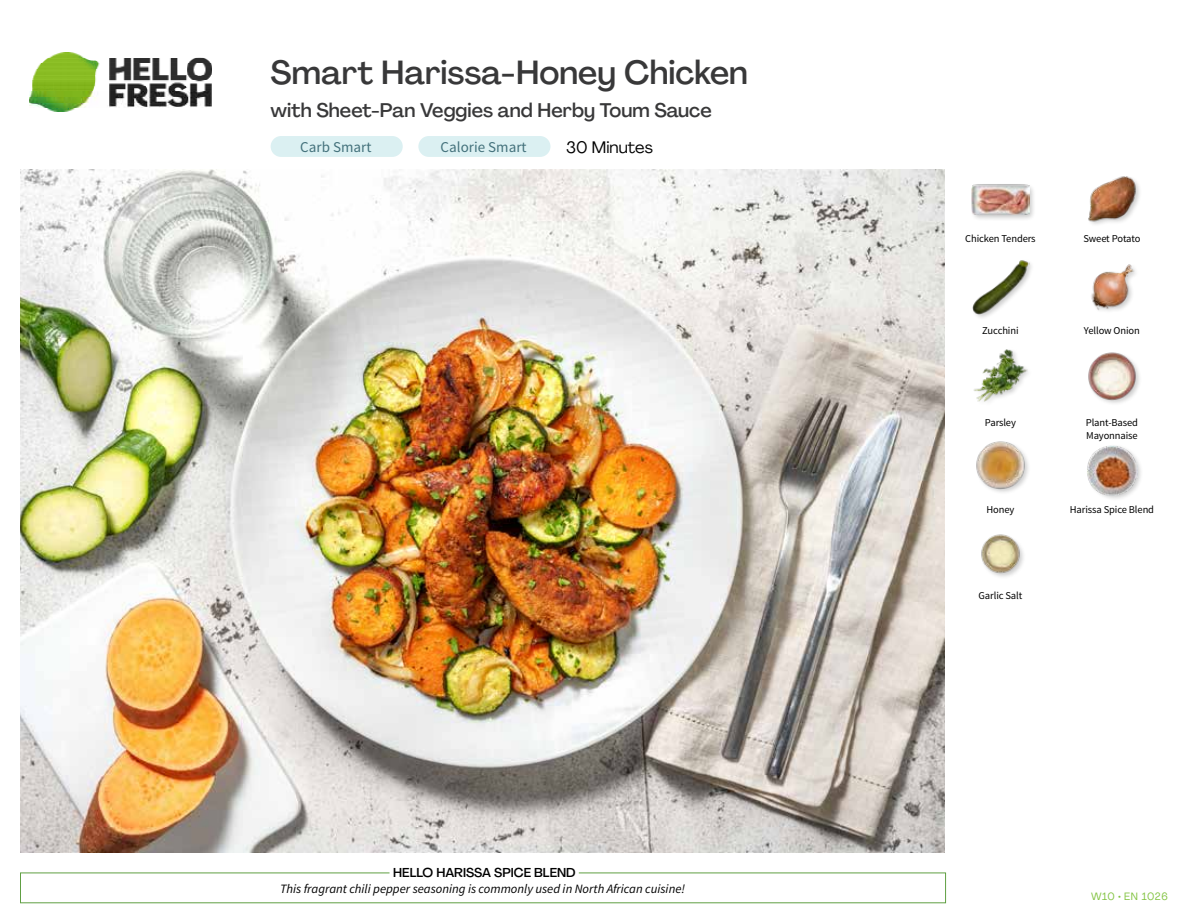
<style>
.page{position:relative;width:1188px;height:918px;background:#fff}
.page>*{position:absolute;margin:0;border:0;box-sizing:border-box;transform-origin:0 0}
.t1{font:500 33px "Agrandir";color:#383839}
.t2{font:500 19.5px "Agrandir";color:#383839}
.t3{font:16.5px "Agrandir";color:#000}
.t4{font:15px "Source Sans Pro";color:#43717b}
.t5{font:italic 12.75px "Source Sans Pro";color:#000}
.t6{font:500 12.75px "Agrandir";color:#000}
.t7{font:10.5px/13.5px "Source Sans Pro";letter-spacing:-.01em;color:#000}
.t8{font:10.5px "Agrandir";letter-spacing:.05em;color:#82c341}
</style>
<div class="page">
<img style="left:30px;top:53px;width:181px;height:59px">
<div style="left:20px;top:873px;width:926px;height:30px;border:1px solid #609f43"></div>
<div style="left:390px;top:865px;width:189px;height:15px;background:#fff"></div>
<img style="left:21px;top:170px;width:924px;height:682px">
<div style="left:418px;top:136px;width:132px;height:21px;background:#dbf0f2;border-radius:10px"></div>
<div style="left:271px;top:136px;width:132px;height:21px;background:#dbf0f2;border-radius:10px"></div>
<img style="left:981px;top:534px;width:43px;height:43px">
<div style="left:1086px;top:444px;width:58px;height:58px;background:#000;opacity:.2"></div>
<img style="left:1087px;top:445px;width:50px;height:50px">
<img style="left:976px;top:441px;width:53px;height:51px">
<img style="left:1088px;top:352px;width:52px;height:51px">
<img style="left:973px;top:349px;width:55px;height:53px">
<img style="left:1091px;top:264px;width:45px;height:47px">
<div style="left:972px;top:259px;width:62px;height:62px;background:#000;opacity:.2"></div>
<img style="left:972px;top:259px;width:57px;height:57px">
<img style="left:1088px;top:176px;width:52px;height:49px">
<div style="left:970px;top:183px;width:66px;height:38px;background:#000;opacity:.2"></div>
<img style="left:972px;top:183px;width:57px;height:38px">
<h1 class="t1" style="left:271px;top:52px;width:479px">Smart Harissa-Honey Chicken</h1>
<h2 class="t2" style="left:271px;top:98px;width:443px">with Sheet-Pan Veggies and Herby Toum Sauce</h2>
<h3 class="t4" style="left:300px;top:138px;width:73px">Carb Smart</h3>
<h3 class="t4" style="left:441px;top:138px;width:87px">Calorie Smart</h3>
<h3 class="t3" style="left:566px;top:137px;width:88px">30 Minutes</h3>
<p class="t6" style="left:393px;top:864px;width:184px">HELLO HARISSA SPICE BLEND</p>
<p class="t5" style="left:280px;top:881px;width:406px">This fragrant chili pepper seasoning is commonly used in North African cuisine!</p>
<p class="t7" style="left:965px;top:232px;width:72px">Chicken Tenders</p>
<p class="t7" style="left:1083px;top:232px;width:59px">Sweet Potato</p>
<p class="t7" style="left:982px;top:324px;width:38px">Zucchini</p>
<p class="t7" style="left:1084px;top:324px;width:57px">Yellow Onion</p>
<p class="t7" style="left:985px;top:416px;width:33px">Parsley</p>
<p class="t7" style="left:1086px;top:416px;width:54px">Plant-Based<br>Mayonnaise</p>
<p class="t7" style="left:986px;top:503px;width:30px">Honey</p>
<p class="t7" style="left:1070px;top:503px;width:86px">Harissa Spice Blend</p>
<p class="t7" style="left:979px;top:589px;width:45px">Garlic Salt</p>
<p class="t8" style="left:1091px;top:890px;width:78px">W10 • EN 1026</p>
</div>
